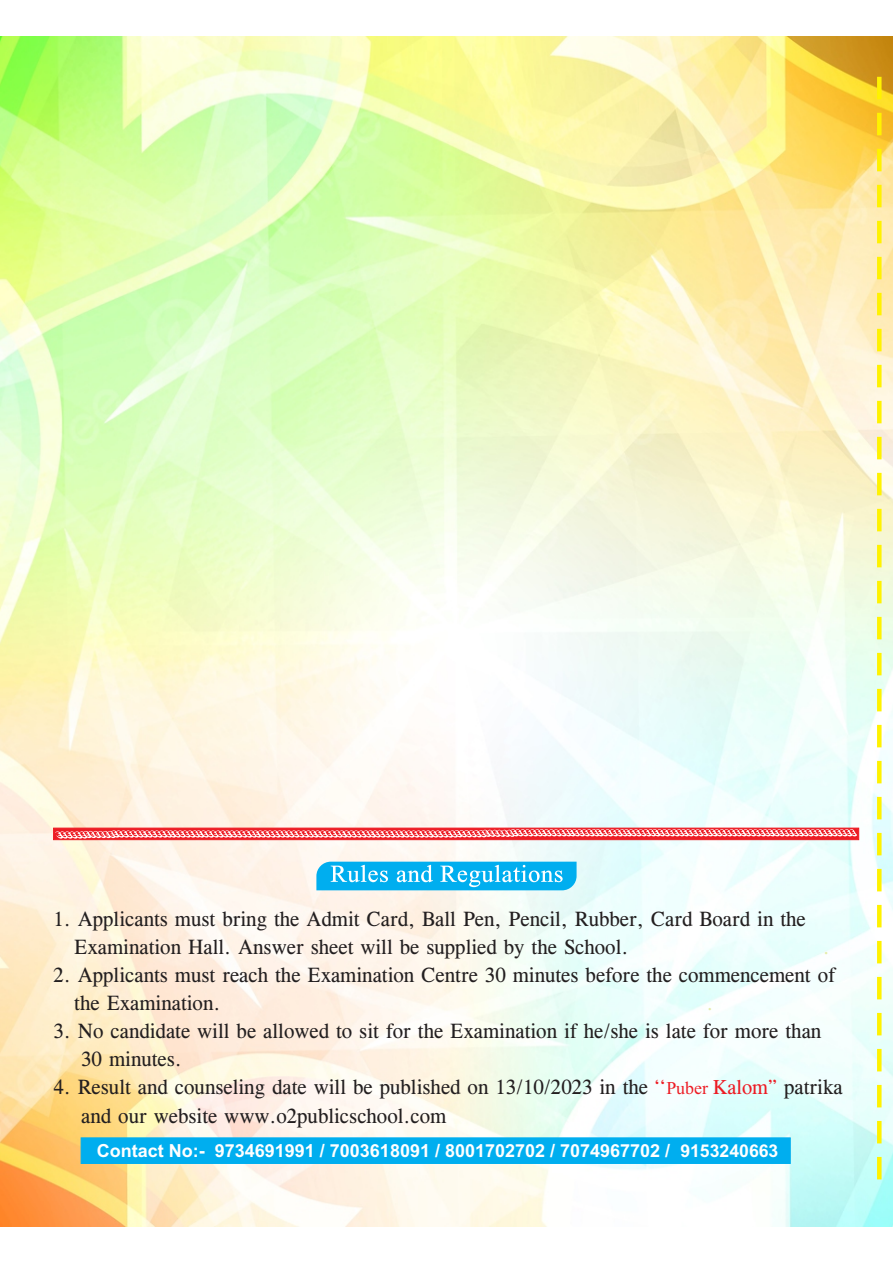
<style>
.page{position:relative;width:893px;height:1263px;background:#fff}
.page>*{position:absolute;margin:0;border:0;box-sizing:border-box;transform-origin:0 0}
.t1{font:21px/28px "Times Cg ATT";color:#231f20}
.t2{font:21px "Times Cg ATT";color:#e4ecaa}
.t3{font:700 18px "Arial";color:#fff}
.t4{font:18px "Times New Roman";color:#ed1c24}
.s1{font-family:"Sutonny MJ";font-size:20.55px}
.s2{font-family:"Times Cg ATT";font-size:20.55px}
.s3{font-family:"Sutonny OMJ";font-size:20.55px}
.s4{font-size:17.7px}
</style>
<div class="page">
<img style="left:0;top:36px;width:893px;height:1191px">
<svg style="left:53px;top:827px;width:806px;height:13px;background:#f2686d"></svg>
<svg style="left:316px;top:862px;width:261px;height:28px;background:#2abbf1"></svg>
<svg style="left:877px;top:77px;width:4px;height:1109px;background:#faf352"></svg>
<div style="left:81px;top:1137px;width:710px;height:27px;background:#00aeef"></div>
<p class="t1" style="left:74px;top:907px;width:733px;text-indent:-21px">1. Applicants must bring the Admit Card, Ball Pen, Pencil, Rubber, Card Board in the<br>Examination Hall. Answer sheet will be supplied by the School.</p>
<p class="t1" style="left:74px;top:963px;width:762px;text-indent:-21px">2. Applicants must reach the Examination Centre 30 minutes before the commencement of the Examination.</p>
<p class="t1" style="left:81px;top:1019px;width:742px;text-indent:-28px">3. No candidate will be allowed to sit for the Examination if he/she is late for more than<br>30 minutes.</p>
<p class="t1" style="left:53px;top:1075px;width:596px">4. Result and counseling date will be published on 13/10/2023 in the</p>
<p class="t1" style="left:784px;top:1075px;width:60px">patrika</p>
<p class="t1" style="left:81px;top:1104px;width:367px">and our website www.o2publicschool.com</p>
<p class="t2" style="left:823px;top:939px;width:8px">.</p>
<p class="t2" style="left:706px;top:995px;width:8px">.</p>
<p class="t4" style="left:655px;top:1081px;width:124px"><span class="s1">ÔÔ</span>Puber <span class="s2">Kalom</span><span class="s3">''</span></p>
<p class="t3" style="left:97px;top:1144px;width:683px">Contact No:- 9734691991 / 7003618091 / 8001702702 / 7074967702 / <span class="s4">9153240663</span></p>
</div>
